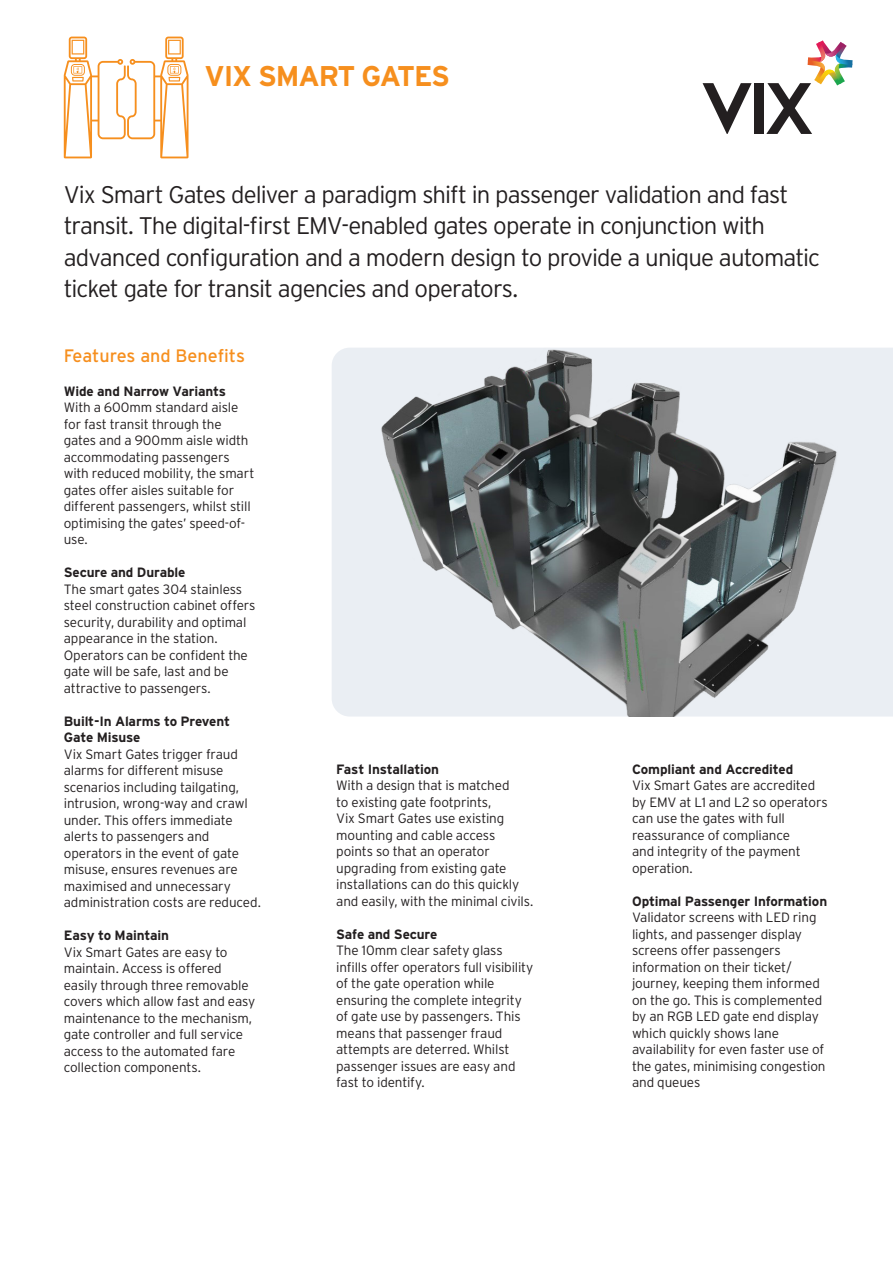
<style>
.page{position:relative;width:893px;height:1263px;background:#fff}
.page>*{position:absolute;margin:0;border:0;box-sizing:border-box;transform-origin:0 0}
.t1{font:700 28.5px "Interstate";letter-spacing:-.04em;color:#f68f1e}
.t2{font:300 24px/31.5px "Interstate";letter-spacing:-.04em;color:#231f20}
.t3{font:18px "Interstate";letter-spacing:-.005em;color:#f68f1e}
.t4{font:300 13.5px/16.5px "Interstate";letter-spacing:-.01em;color:#231f20}
.t5{font:700 13.5px/16.5px "Interstate";letter-spacing:-.015em;color:#231f20}
</style>
<div class="page">
<div style="left:332px;top:348px;width:561px;height:368px;background:#eaeef3"></div>
<img style="left:369px;top:348px;width:484px;height:368px">
<div style="left:755px;top:83px;width:9px;height:51px;background:#231f20"></div>
<svg style="left:703px;top:83px;width:49px;height:51px"></svg>
<svg style="left:766px;top:40px;width:87px;height:94px"></svg>
<svg style="left:64px;top:37px;width:125px;height:121px"></svg>
<p class="t1" style="left:205px;top:58px;width:247px">VIX SMART GATES</p>
<p class="t2" style="left:64px;top:178px;width:758px">Vix Smart Gates deliver a paradigm shift in passenger validation and fast transit. The digital-first EMV-enabled gates operate in conjunction with advanced configuration and a modern design to provide a unique automatic ticket gate for transit agencies and operators.</p>
<p class="t3" style="left:64px;top:346px;width:183px">Features and Benefits</p>
<p class="t5" style="left:64px;top:382px;width:164px">Wide and Narrow Variants</p>
<p class="t4" style="left:64px;top:399px;width:192px">With a 600mm standard aisle for fast transit through the gates and a 900mm aisle width accommodating passengers with reduced mobility, the smart gates offer aisles suitable for different passengers, whilst still optimising the gates’ speed-of&shy;use.</p>
<p class="t5" style="left:64px;top:564px;width:123px">Secure and Durable</p>
<p class="t4" style="left:64px;top:580px;width:193px">The smart gates 304 stainless steel construction cabinet offers security, durability and optimal appearance in the station.<br>Operators can be confident the gate will be safe, last and be attractive to passengers.</p>
<p class="t5" style="left:64px;top:712px;width:168px">Built-In Alarms to Prevent<br>Gate Misuse</p>
<p class="t4" style="left:64px;top:745px;width:199px">Vix Smart Gates trigger fraud alarms for different misuse scenarios including tailgating, intrusion, wrong-way and crawl under. This offers immediate alerts to passengers and operators in the event of gate misuse, ensures revenues are maximised and unnecessary administration costs are reduced.</p>
<p class="t5" style="left:64px;top:927px;width:107px">Easy to Maintain</p>
<p class="t4" style="left:64px;top:943px;width:193px">Vix Smart Gates are easy to maintain. Access is offered easily through three removable covers which allow fast and easy maintenance to the mechanism, gate controller and full service access to the automated fare collection components.</p>
<p class="t5" style="left:336px;top:760px;width:104px">Fast Installation</p>
<p class="t4" style="left:336px;top:777px;width:199px">With a design that is matched<br>to existing gate footprints,<br>Vix Smart Gates use existing mounting and cable access points so that an operator upgrading from existing gate installations can do this quickly and easily, with the minimal civils.</p>
<p class="t5" style="left:336px;top:925px;width:103px">Safe and Secure</p>
<p class="t4" style="left:336px;top:942px;width:199px">The 10mm clear safety glass infills offer operators full visibility of the gate operation while ensuring the complete integrity of gate use by passengers. This means that passenger fraud attempts are deterred. Whilst passenger issues are easy and fast to identify.</p>
<p class="t5" style="left:632px;top:760px;width:163px">Compliant and Accredited</p>
<p class="t4" style="left:632px;top:777px;width:197px">Vix Smart Gates are accredited by EMV at L1 and L2 so operators can use the gates with full reassurance of compliance<br>and integrity of the payment operation.</p>
<p class="t5" style="left:632px;top:892px;width:197px">Optimal Passenger Information</p>
<p class="t4" style="left:632px;top:909px;width:195px">Validator screens with LED ring lights, and passenger display screens offer passengers information on their ticket/ journey, keeping them informed on the go. This is complemented by an RGB LED gate end display which quickly shows lane availability for even faster use of the gates, minimising congestion and queues</p>
</div>
